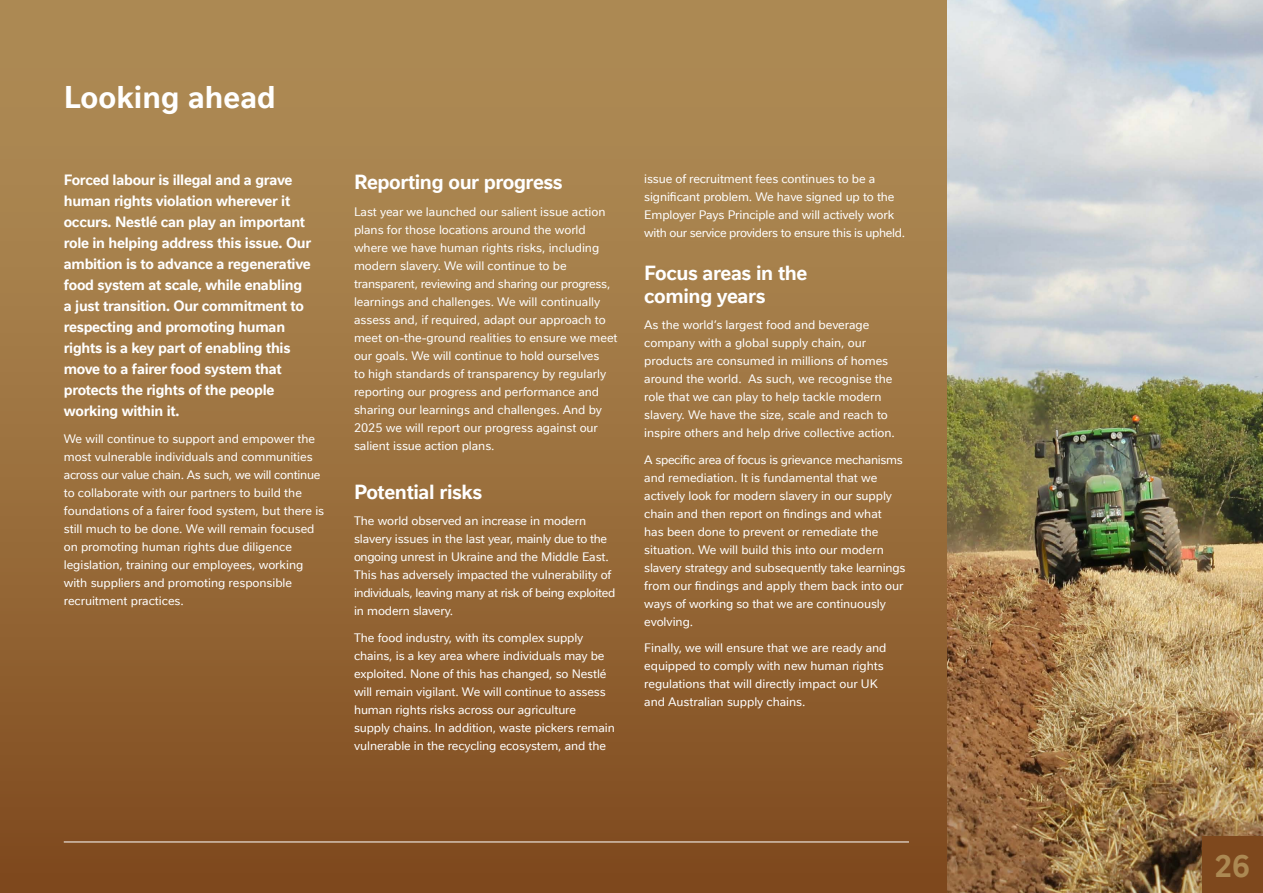
<style>
.page{position:relative;width:1263px;height:893px;background:#fff}
.page>*{position:absolute;margin:0;border:0;box-sizing:border-box;transform-origin:0 0}
.t1{font:700 30px "Nestle Text TF";color:#fff}
.t2{font:700 29.7px "Nestle Text TF";color:#ac8953}
.t3{font:700 19.5px/22.5px "Nestle Text TF";letter-spacing:-.02em;color:#fff}
.t4{font:700 14.25px/21px "Nestle Text TF";letter-spacing:-.02em;color:#fff}
.t5{font:12px/18px "Nestle Text TF";letter-spacing:-.005em;color:#fff}
</style>
<div class="page">
<img style="left:946px;top:0;width:317px;height:893px">
<div style="left:0;top:0;width:946px;height:893px;background:linear-gradient(to bottom,#b3925b,#814c20)"></div>
<div style="left:1202px;top:837px;width:61px;height:56px;background:#7e481d"></div>
<hr style="left:64px;top:842px;width:845px;height:1px;background:#fff">
<h1 class="t1" style="left:64px;top:75px;width:214px">Looking ahead</h1>
<p class="t4" style="left:64px;top:169px;width:249px">Forced labour is illegal and a grave human rights violation wherever it occurs. Nestlé can play an important role in helping address this issue. Our ambition is to advance a regenerative food system at scale, while enabling a just transition. Our commitment to respecting and promoting human rights is a key part of enabling this move to a fairer food system that protects the rights of the people working within it.</p>
<p class="t5" style="left:64px;top:429px;width:262px">We will continue to support and empower the most vulnerable individuals and communities across our value chain. As such, we will continue to collaborate with our partners to build the foundations of a fairer food system, but there is still much to be done. We will remain focused on promoting human rights due diligence legislation, training our employees, working with suppliers and promoting responsible recruitment practices.</p>
<h3 class="t3" style="left:354px;top:170px;width:210px">Reporting our progress</h3>
<p class="t5" style="left:354px;top:202px;width:265px">Last year we launched our salient issue action plans for those locations around the world where we have human rights risks, including modern slavery. We will continue to be transparent, reviewing and sharing our progress, learnings and challenges. We will continually assess and, if required, adapt our approach to meet on-the-ground realities to ensure we meet our goals. We will continue to hold ourselves<br>to high standards of transparency by regularly reporting our progress and performance and sharing our learnings and challenges. And by 2025 we will report our progress against our salient issue action plans.</p>
<h3 class="t3" style="left:354px;top:479px;width:130px">Potential risks</h3>
<p class="t5" style="left:354px;top:511px;width:263px">The world observed an increase in modern slavery issues in the last year, mainly due to the ongoing unrest in Ukraine and the Middle East.<br>This has adversely impacted the vulnerability of individuals, leaving many at risk of being exploited in modern slavery.</p>
<p class="t5" style="left:354px;top:628px;width:262px">The food industry, with its complex supply chains, is a key area where individuals may be exploited. None of this has changed, so Nestlé will remain vigilant. We will continue to assess human rights risks across our agriculture supply chains. In addition, waste pickers remain vulnerable in the recycling ecosystem, and the</p>
<p class="t5" style="left:644px;top:169px;width:262px">issue of recruitment fees continues to be a significant problem. We have signed up to the Employer Pays Principle and will actively work with our service providers to ensure this is upheld.</p>
<h3 class="t3" style="left:644px;top:261px;width:165px">Focus areas in the coming years</h3>
<p class="t5" style="left:644px;top:315px;width:252px">As the world’s largest food and beverage company with a global supply chain, our products are consumed in millions of homes around the world. As such, we recognise the role that we can play to help tackle modern slavery. We have the size, scale and reach to inspire others and help drive collective action.</p>
<p class="t5" style="left:644px;top:450px;width:263px">A specific area of focus is grievance mechanisms and remediation. It is fundamental that we actively look for modern slavery in our supply chain and then report on findings and what<br>has been done to prevent or remediate the situation. We will build this into our modern slavery strategy and subsequently take learnings from our findings and apply them back into our ways of working so that we are continuously evolving.</p>
<p class="t5" style="left:644px;top:638px;width:244px">Finally, we will ensure that we are ready and equipped to comply with new human rights regulations that will directly impact our UK and Australian supply chains.</p>
<h2 class="t2" style="left:1214px;top:844px;width:37px">26</h2>
</div>
